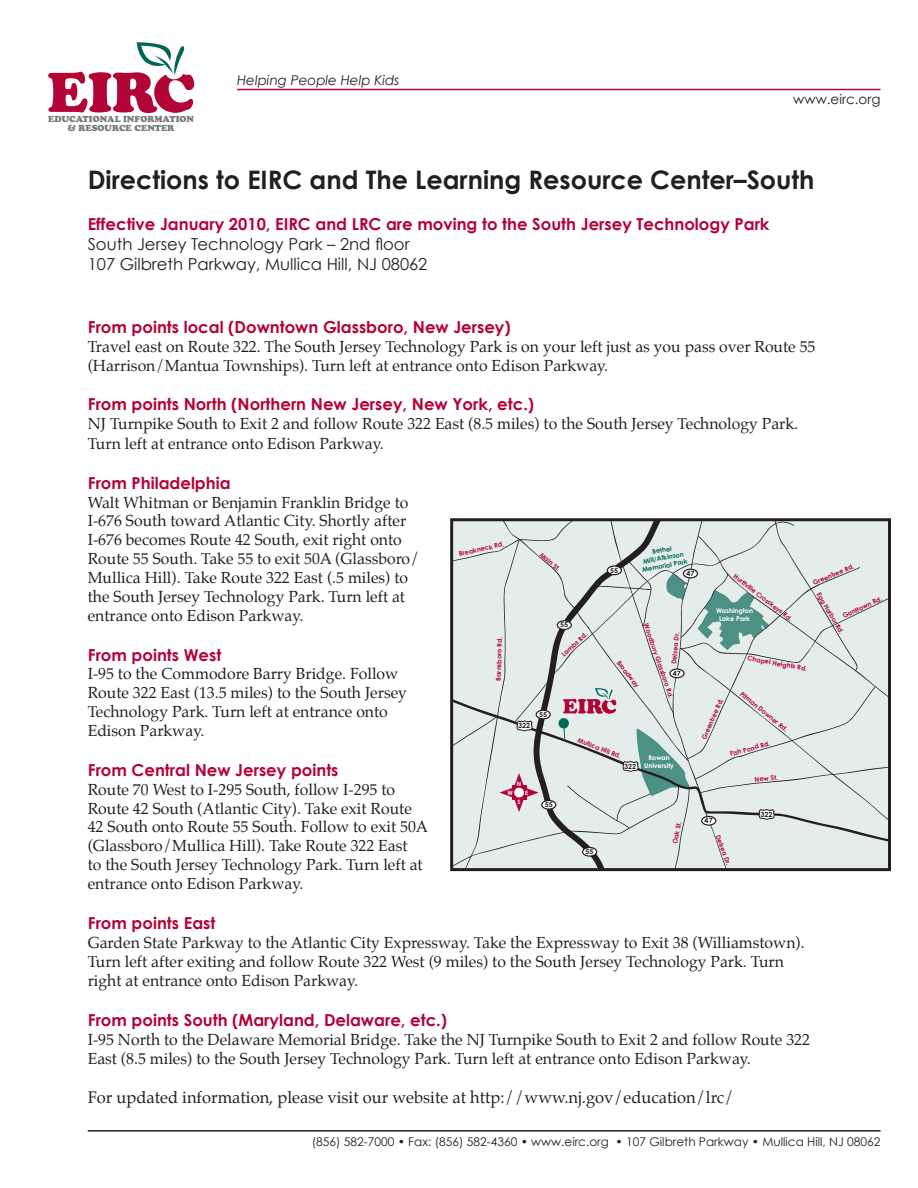
<style>
.page{position:relative;width:918px;height:1188px;background:#fff}
.page>*{position:absolute;margin:0;border:0;box-sizing:border-box;transform-origin:0 0}
.t1{font:700 25.5px "Century Gothic";color:#231f20}
.t2{font:700 16.5px "Century Gothic";color:#b30437}
.t3{font:16.5px "Palatino";color:#231f20}
.t4{font:16.5px/19.8px "Century Gothic";color:#231f20}
.t5{font:15.75px/18.9px "Palatino";color:#231f20}
.t6{font:italic 13.5px "Century Gothic";color:#231f20}
.t7{font:13.5px "Century Gothic";color:#231f20}
.t8{font:12px "Century Gothic";color:#231f20}
.t9{font:8.7px/9.1px "Cooper Black Std";color:#76787b;text-align:center}
.t10{font:700 7.2px "Century Gothic";color:#231f20}
.t11{font:700 6.6px "Century Gothic";color:#b30437}
.t12{font:700 6.6px/7.8px "Century Gothic";color:#fff;text-align:center}
.t13{font:700 6.6px/7.8px "Century Gothic";color:#006756;text-align:center}
.t14{font:700 6px "Century Gothic";color:#fff}
</style>
<div class="page">
<hr style="left:237px;top:89px;width:644px;height:1px;background:#b30437">
<svg style="left:48px;top:42px;width:146px;height:71px"></svg>
<hr style="left:88px;top:1130px;width:793px;height:2px;background:#231f20">
<svg style="left:454px;top:522px;width:433px;height:345px;background:#d6e0de"></svg>
<svg style="left:512px;top:785px;width:14px;height:15px"></svg>
<div style="left:514px;top:788px;width:10px;height:9px;background:#fff;border-radius:50%"></div>
<div style="left:450px;top:518px;width:441px;height:353px;border:3px solid #231f20"></div>
<p class="t9" style="left:48px;top:114px;width:147px">EDUCATIONAL INFORMATION &amp; RESOURCE CENTER</p>
<p class="t6" style="left:237px;top:72px;width:164px">Helping People Help Kids</p>
<p class="t7" style="left:793px;top:91px;width:89px">www.eirc.org</p>
<h1 class="t1" style="left:88px;top:164px;width:728px">Directions to EIRC and The Learning Resource Center–South</h1>
<p class="t2" style="left:88px;top:214px;width:683px">Effective January 2010, EIRC and LRC are moving to the South Jersey Technology Park</p>
<p class="t4" style="left:88px;top:234px;width:341px">South Jersey Technology Park – 2nd floor<br>107 Gilbreth Parkway, Mullica Hill, NJ 08062</p>
<p class="t2" style="left:88px;top:317px;width:425px">From points local (Downtown Glassboro, New Jersey)</p>
<p class="t5" style="left:88px;top:337px;width:729px">Travel east on Route 322. The South Jersey Technology Park is on your left just as you pass over Route 55 (Harrison/Mantua Townships). Turn left at entrance onto Edison Parkway.</p>
<p class="t2" style="left:88px;top:394px;width:448px">From points North (Northern New Jersey, New York, etc.)</p>
<p class="t5" style="left:88px;top:414px;width:712px;line-height:19.8px">NJ Turnpike South to Exit 2 and follow Route 322 East (8.5 miles) to the South Jersey Technology Park.<br>Turn left at entrance onto Edison Parkway.</p>
<p class="t2" style="left:88px;top:472px;width:144px">From Philadelphia</p>
<p class="t5" style="left:88px;top:493px;width:334px">Walt Whitman or Benjamin Franklin Bridge to I-676 South toward Atlantic City. Shortly after I-676 becomes Route 42 South, exit right onto Route 55 South. Take 55 to exit 50A (Glassboro/ Mullica Hill). Take Route 322 East (.5 miles) to the South Jersey Technology Park. Turn left at entrance onto Edison Parkway.</p>
<p class="t2" style="left:88px;top:644px;width:135px">From points West</p>
<p class="t5" style="left:88px;top:665px;width:321px">I-95 to the Commodore Barry Bridge. Follow Route 322 East (13.5 miles) to the South Jersey Technology Park. Turn left at entrance onto Edison Parkway.</p>
<p class="t2" style="left:88px;top:759px;width:252px">From Central New Jersey points</p>
<p class="t5" style="left:88px;top:780px;width:342px">Route 70 West to I-295 South, follow I-295 to Route 42 South (Atlantic City). Take exit Route 42 South onto Route 55 South. Follow to exit 50A (Glassboro/Mullica Hill). Take Route 322 East<br>to the South Jersey Technology Park. Turn left at entrance onto Edison Parkway.</p>
<p class="t2" style="left:88px;top:912px;width:129px">From points East</p>
<p class="t5" style="left:88px;top:933px;width:718px;line-height:19.4px">Garden State Parkway to the Atlantic City Expressway. Take the Expressway to Exit 38 (Williamstown).<br>Turn left after exiting and follow Route 322 West (9 miles) to the South Jersey Technology Park. Turn right at entrance onto Edison Parkway.</p>
<p class="t2" style="left:88px;top:1010px;width:361px">From points South (Maryland, Delaware, etc.)</p>
<p class="t5" style="left:88px;top:1030px;width:724px">I-95 North to the Delaware Memorial Bridge. Take the NJ Turnpike South to Exit 2 and follow Route 322<br>East (8.5 miles) to the South Jersey Technology Park. Turn left at entrance onto Edison Parkway.</p>
<p class="t3" style="left:88px;top:1084px;width:648px">For updated information, please visit our website at http://www.nj.gov/education/lrc/</p>
<p class="t10" style="left:480px;top:363px;width:10px">45</p>
<p class="t11" style="left:458px;top:550px;width:48px;rotate:-13deg">Breakneck Rd.</p>
<p class="t13" style="left:639px;top:550px;width:47px;rotate:-11deg">Bethel<br>Mill/Atkinson<br>Memorial Park</p>
<p class="t11" style="left:543px;top:551px;width:26px;rotate:40deg">Main St.</p>
<p class="t11" style="left:812px;top:579px;width:46px;rotate:-23deg">Greentree Rd.</p>
<p class="t10" style="left:610px;top:565px;width:10px">55</p>
<p class="t10" style="left:686px;top:569px;width:10px">47</p>
<p class="t11" style="left:737px;top:572px;width:74px;rotate:38deg">Hurffville Crosskeys Rd.</p>
<p class="t11" style="left:822px;top:591px;width:49px;rotate:60deg">Egg Harbor Rd.</p>
<p class="t11" style="left:841px;top:612px;width:44px;rotate:-25deg">Ganttown Rd.</p>
<p class="t12" style="left:716px;top:607px;width:39px">Washington<br>Lake Park</p>
<p class="t10" style="left:560px;top:620px;width:10px">55</p>
<p class="t11" style="left:650px;top:622px;width:80px;rotate:71deg">Woodbury Glassboro Rd.</p>
<p class="t11" style="left:670px;top:664px;width:34px;rotate:-84deg">Delsea Dr.</p>
<p class="t11" style="left:560px;top:652px;width:34px;rotate:-42deg">Lambs Rd.</p>
<p class="t11" style="left:494px;top:680px;width:45px;rotate:-88deg">Barnsboro Rd.</p>
<p class="t11" style="left:748px;top:654px;width:62px;rotate:10deg">Chapel Heights Rd.</p>
<p class="t11" style="left:622px;top:659px;width:34px;rotate:52deg">Broadway</p>
<p class="t10" style="left:673px;top:669px;width:10px">47</p>
<p class="t11" style="left:743px;top:690px;width:61px;rotate:39deg">Pitman Downer Rd.</p>
<p class="t11" style="left:700px;top:738px;width:46px;rotate:-66deg">Greentree Rd.</p>
<p class="t10" style="left:539px;top:710px;width:10px">55</p>
<p class="t10" style="left:518px;top:721px;width:14px">322</p>
<p class="t11" style="left:580px;top:736px;width:47px;rotate:21deg">Mullica Hill Rd.</p>
<p class="t11" style="left:729px;top:750px;width:43px;rotate:-16deg">Fish Pond Rd.</p>
<p class="t12" style="left:644px;top:753px;width:31px">Rowan<br>University</p>
<p class="t10" style="left:624px;top:762px;width:14px">322</p>
<p class="t11" style="left:754px;top:775px;width:25px;rotate:-5deg">New St.</p>
<p class="t14" style="left:517px;top:780px;width:6px">N</p>
<p class="t14" style="left:518px;top:798px;width:5px">S</p>
<p class="t14" style="left:508px;top:789px;width:7px">W</p>
<p class="t14" style="left:525px;top:789px;width:5px">E</p>
<p class="t10" style="left:545px;top:800px;width:10px">55</p>
<p class="t10" style="left:760px;top:810px;width:14px">322</p>
<p class="t10" style="left:705px;top:816px;width:10px">47</p>
<p class="t11" style="left:671px;top:843px;width:24px;rotate:-79deg">Oak St.</p>
<p class="t11" style="left:722px;top:833px;width:34px;rotate:70deg">Delsea Dr.</p>
<p class="t10" style="left:586px;top:847px;width:10px">55</p>
<p class="t8" style="left:312px;top:1134px;width:570px">(856) 582-7000 • Fax: (856) 582-4360 • www.eirc.org • 107 Gilbreth Parkway • Mullica Hill, NJ 08062</p>
</div>
